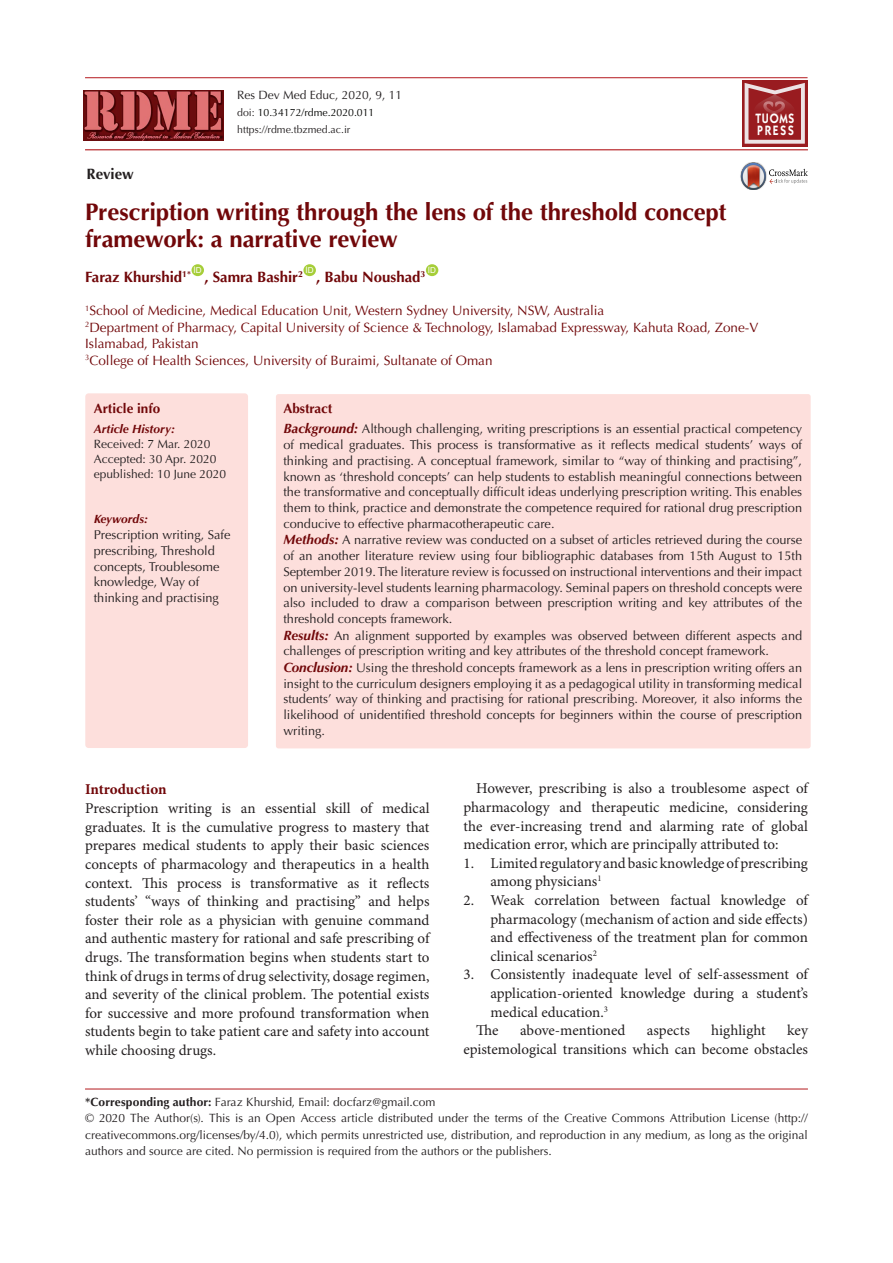
<style>
.page{position:relative;width:893px;height:1263px;background:#fff}
.page>*{position:absolute;margin:0;border:0;box-sizing:border-box;transform-origin:0 0}
.t1{font:700 24px/27px "Optima LT Std";letter-spacing:-.01em;color:#710709}
.t2{font:15px/18.6px "Minion Pro";color:#231f20;text-align:justify}
.t3{font:700 15px "Optima LT Std";color:#710709}
.t4{font:700 15px "Minion Pro";letter-spacing:-.005em;color:#710709}
.t5{font:700 15px "Optima LT Std";color:#231f20}
.t6{font:600 13.65px/12px "ITC Kabel Std";letter-spacing:.11em;color:#fff;scale:.85 1}
.t7{font:13.5px/16.5px "Optima LT Std";color:#710709}
.t8{font:700 13.5px "Optima LT Std";color:#710709}
.t9{font:12.75px/15.8px "Optima LT Std";color:#231f20;text-align:justify}
.corresponding{font:12px/16.5px "Optima LT Std";color:#231f20;text-align:justify}
.t10{font:italic 700 12px "Optima LT Std";color:#710709}
.t11{font:10.5px "Optima LT Std";color:#040503}
.t12{font:10.5px "Optima LT Std";color:#231f20}
.t13{font:8.1px "Arial";color:#fff}
.s1{color:#231f20}
.s2{color:#040503}
.s3{font-weight:700;font-style:italic;font-size:13.5px;color:#710709}
.s4{font-weight:700}
</style>
<div class="page">
<hr style="left:85px;top:149px;width:723px;height:1px;background:#b4191e">
<hr style="left:85px;top:77px;width:722px;height:1px;background:#b4191e">
<hr style="left:85px;top:1089px;width:723px;height:1px;background:#b4191e">
<div style="left:192px;top:264px;width:12px;height:12px;background:#a6ce39;border-radius:50%"></div>
<div style="left:303px;top:264px;width:13px;height:12px;background:#a6ce39;border-radius:50%"></div>
<div style="left:426px;top:264px;width:12px;height:12px;background:#a6ce39;border-radius:50%"></div>
<div style="left:86px;top:394px;width:161px;height:353px;background:#fddfdc;border-radius:3px"></div>
<div style="left:85px;top:393px;width:163px;height:355px;border:2px solid #fddfdc;border-radius:3px"></div>
<div style="left:276px;top:394px;width:535px;height:354px;background:#fddfdc;border-radius:3px"></div>
<img style="left:740px;top:162px;width:19px;height:18px">
<svg style="left:741px;top:163px;width:67px;height:27px"></svg>
<img style="left:83px;top:91px;width:141px;height:49px">
<svg style="left:742px;top:81px;width:65px;height:66px"></svg>
<svg style="left:745px;top:83px;width:60px;height:61px;background:#ae4f52"></svg>
<p class="t5" style="left:87px;top:165px;width:49px">Review</p>
<p class="corresponding" style="left:237px;top:87px;width:166px">Res Dev Med Educ, 2020, 9, 11</p>
<p class="t11" style="left:237px;top:107px;width:139px"><span class="s1">doi:</span> 10.34172/rdme.2020.011</p>
<p class="t12" style="left:237px;top:124px;width:115px">https://rdme.tbzmed.ac.ir</p>
<p class="t6" style="left:755px;top:112px;width:47px">TUOMS<br>PRESS</p>
<p class="t1" style="left:85px;top:198px;width:643px">Prescription writing through the lens of the threshold concept framework: a narrative review</p>
<p class="t3" style="left:85px;top:268px;width:107px">Faraz Khurshid<sup>1*</sup></p>
<p class="t13" style="left:194px;top:265px;width:10px">ID</p>
<p class="t3" style="left:204px;top:268px;width:100px">, Samra Bashir<sup>2</sup></p>
<p class="t13" style="left:305px;top:265px;width:10px">ID</p>
<p class="t3" style="left:316px;top:268px;width:111px">, Babu Noushad<sup>3</sup></p>
<p class="t13" style="left:428px;top:265px;width:10px">ID</p>
<p class="t7" style="left:85px;top:302px;width:521px"><sup>1</sup>School of Medicine, Medical Education Unit, Western Sydney University, NSW, Australia</p>
<p class="t7" style="left:85px;top:319px;width:675px"><sup>2</sup>Department of Pharmacy, Capital University of Science &amp; Technology, Islamabad Expressway, Kahuta Road, Zone-V<br>Islamabad, Pakistan</p>
<p class="t7" style="left:85px;top:352px;width:409px"><sup>3</sup>College of Health Sciences, University of Buraimi, Sultanate of Oman</p>
<p class="t8" style="left:94px;top:400px;width:68px">Article info</p>
<p class="t10" style="left:94px;top:422px;width:83px">Article History:</p>
<p class="corresponding" style="left:94px;top:436px;width:118px">Received: <span class="s2">7</span> Mar. 2020</p>
<p class="corresponding" style="left:94px;top:451px;width:124px">Accepted: 30 Apr. 2020</p>
<p class="corresponding" style="left:94px;top:466px;width:134px">epublished: 10 June 2020</p>
<p class="t10" style="left:94px;top:512px;width:56px">Keywords:</p>
<p class="t9" style="left:94px;top:527px;width:138px;text-align:left">Prescription writing, Safe prescribing, Threshold concepts, Troublesome knowledge, Way of thinking and practising</p>
<p class="t8" style="left:283px;top:400px;width:51px">Abstract</p>
<p class="t9" style="left:283px;top:421px;width:520px"><span class="s3">Background:</span> Although challenging, writing prescriptions is an essential practical competency of medical graduates. This process is transformative as it reflects medical students’ ways of thinking and practising. A conceptual framework, similar to “way of thinking and practising”, known as ‘threshold concepts’ can help students to establish meaningful connections between the transformative and conceptually difficult ideas underlying prescription writing. This enables them to think, practice and demonstrate the competence required for rational drug prescription conducive to effective pharmacotherapeutic care.</p>
<p class="t9" style="left:283px;top:532px;width:520px"><span class="s3">Methods:</span> A narrative review was conducted on a subset of articles retrieved during the course of an another literature review using four bibliographic databases from 15th August to 15th September 2019. The literature review is focussed on instructional interventions and their impact on university-level students learning pharmacology. Seminal papers on threshold concepts were also included to draw a comparison between prescription writing and key attributes of the threshold concepts framework.</p>
<p class="t9" style="left:283px;top:627px;width:520px"><span class="s3">Results:</span> An alignment supported by examples was observed between different aspects and challenges of prescription writing and key attributes of the threshold concept framework.</p>
<p class="t9" style="left:283px;top:660px;width:520px"><span class="s3">Conclusion:</span> Using the threshold concepts framework as a lens in prescription writing offers an insight to the curriculum designers employing it as a pedagogical utility in transforming medical students’ way of thinking and practising for rational prescribing. Moreover, it also informs the likelihood of unidentified threshold concepts for beginners within the course of prescription writing.</p>
<p class="t4" style="left:85px;top:779px;width:83px">Introduction</p>
<p class="t2" style="left:85px;top:800px;width:346px">Prescription writing is an essential skill of medical graduates. It is the cumulative progress to mastery that prepares medical students to apply their basic sciences concepts of pharmacology and therapeutics in a health context. This process is transformative as it reflects students’ “ways of thinking and practising” and helps foster their role as a physician with genuine command and authentic mastery for rational and safe prescribing of drugs. The transformation begins when students start to think of drugs in terms of drug selectivity, dosage regimen, and severity of the clinical problem. The potential exists for successive and more profound transformation when students begin to take patient care and safety into account while choosing drugs.</p>
<p class="t2" style="left:463px;top:780px;width:346px;text-indent:13px">However, prescribing is also a troublesome aspect of pharmacology and therapeutic medicine, considering the ever-increasing trend and alarming rate of global medication error, which are principally attributed to:</p>
<p class="t2" style="left:490px;top:854px;width:319px;text-indent:-27px">1. Limited regulatory and basic knowledge of prescribing among physicians<sup>1</sup></p>
<p class="t2" style="left:490px;top:891px;width:319px;text-indent:-27px">2. Weak correlation between factual knowledge of pharmacology (mechanism of action and side effects) and effectiveness of the treatment plan for common clinical scenarios<sup>2</sup></p>
<p class="t2" style="left:490px;top:966px;width:319px;text-indent:-27px">3. Consistently inadequate level of self-assessment of application-oriented knowledge during a student’s medical education.<sup>3</sup></p>
<p class="t2" style="left:476px;top:1022px;width:24px">The</p>
<p class="t2" style="left:520px;top:1022px;width:107px">above-mentioned</p>
<p class="t2" style="left:647px;top:1022px;width:44px">aspects</p>
<p class="t2" style="left:711px;top:1022px;width:56px">highlight</p>
<p class="t2" style="left:463px;top:1022px;width:346px;text-align:right">key<br>epistemological transitions which can become obstacles</p>
<p class="corresponding" style="left:85px;top:1094px;width:352px"><span class="s4">*Corresponding author:</span> Faraz Khurshid, Email: docfarz@gmail.com</p>
<p class="corresponding" style="left:85px;top:1110px;width:724px">© 2020 The Author(s). This is an Open Access article distributed under the terms of the Creative Commons Attribution License (http:// creativecommons.org/licenses/by/4.0), which permits unrestricted use, distribution, and reproduction in any medium, as long as the original authors and source are cited. No permission is required from the authors or the publishers.</p>
</div>
